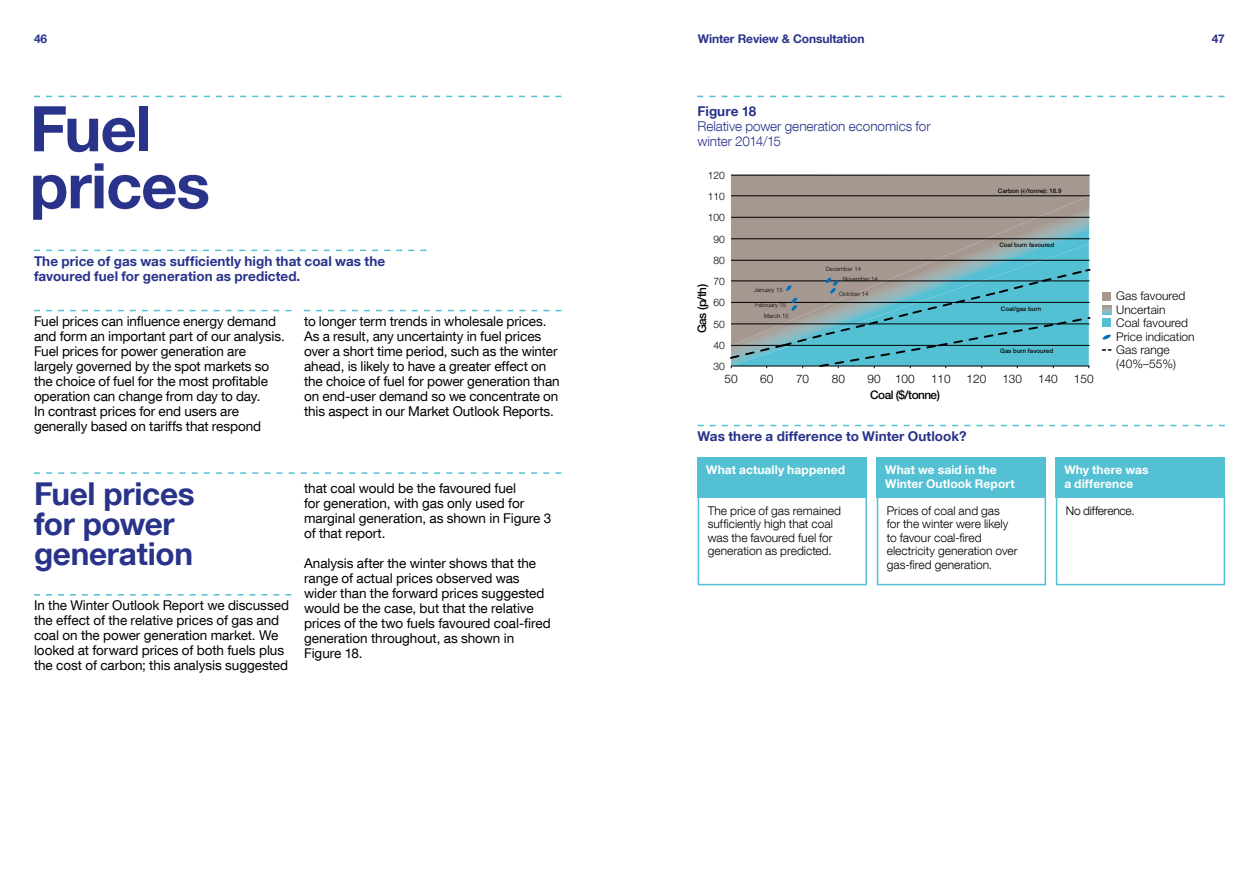
<style>
.page{position:relative;width:1259px;height:893px;background:#fff}
.page>*{position:absolute;margin:0;border:0;box-sizing:border-box;transform-origin:0 0}
.t1{font:700 63px/57px "Helvetica Neue LT Com";letter-spacing:-.015em;color:#29338a}
.t2{font:700 31.5px/30px "Helvetica Neue LT Com";letter-spacing:-.01em;color:#29338a}
.t3{font:13.5px/15px "Helvetica Neue LT Com";letter-spacing:-.005em;color:#000}
.t4{font:700 13.5px/15px "Helvetica Neue LT Com";letter-spacing:.005em;color:#29338a}
.t5{font:300 13.5px/15px "Helvetica Neue LT Com";letter-spacing:-.005em;color:#29338a}
.t6{font:300 12px/13.5px "Helvetica Neue LT Com";color:#000}
.t7{font:700 12px/13.5px "Helvetica Neue LT Com";letter-spacing:.01em;color:#fff}
.t8{font:300 12px/13.5px "Helvetica Neue";color:#000}
.t9{font:700 12px "Helvetica Neue LT Com";letter-spacing:-.01em;color:#29338a}
.t10{font:300 12px "Helvetica Neue LT Com";letter-spacing:-.02em;color:#000}
.t11{font:300 11.85px "Helvetica Neue";color:#000}
.t12{font:500 11.85px "Helvetica Neue";letter-spacing:-.045em;color:#000}
.t13{font:300 10.35px "Helvetica Neue";color:#000}
.t14{font:500 6.15px "Helvetica Neue";color:#080502}
.t15{font:300 6px/9.4px "Helvetica Neue";color:#080502}
</style>
<div class="page">
<svg style="left:697px;top:96px;width:527px;height:1px"></svg>
<svg style="left:34px;top:96px;width:527px;height:1px"></svg>
<svg style="left:34px;top:250px;width:392px;height:1px"></svg>
<div style="left:731px;top:176px;width:358px;height:19px;background:#a59890"></div>
<svg style="left:731px;top:196px;width:358px;height:48px;background:#a09791"></svg>
<svg style="left:1102px;top:349px;width:9px;height:2px"></svg>
<div style="left:1102px;top:292px;width:9px;height:9px;background:#a59890"></div>
<svg style="left:1102px;top:306px;width:9px;height:8px"></svg>
<div style="left:1102px;top:319px;width:9px;height:8px;background:#54c0d3"></div>
<hr style="left:731px;top:175px;width:358px;height:1px;background:#000">
<hr style="left:731px;top:195px;width:358px;height:1px;background:#000">
<hr style="left:731px;top:217px;width:358px;height:1px;background:#000">
<hr style="left:731px;top:238px;width:358px;height:1px;background:#000">
<svg style="left:1022px;top:189px;width:3px;height:4px"></svg>
<svg style="left:1102px;top:334px;width:9px;height:6px"></svg>
<svg style="left:730px;top:244px;width:361px;height:124px;background:#71a7af"></svg>
<div style="left:697px;top:457px;width:170px;height:40px;background:#54c0d3"></div>
<div style="left:876px;top:457px;width:170px;height:40px;background:#54c0d3"></div>
<div style="left:1055px;top:457px;width:170px;height:40px;background:#54c0d3"></div>
<div style="left:697px;top:496px;width:170px;height:89px;border:2px solid #54c0d3"></div>
<div style="left:876px;top:496px;width:170px;height:89px;border:2px solid #54c0d3"></div>
<div style="left:1055px;top:496px;width:170px;height:89px;border:2px solid #54c0d3"></div>
<svg style="left:34px;top:310px;width:257px;height:1px"></svg>
<svg style="left:304px;top:310px;width:257px;height:1px"></svg>
<svg style="left:34px;top:594px;width:257px;height:2px"></svg>
<svg style="left:34px;top:472px;width:527px;height:2px"></svg>
<svg style="left:697px;top:425px;width:528px;height:1px"></svg>
<p class="t9" style="left:34px;top:31px;width:15px">46</p>
<p class="t9" style="left:698px;top:31px;width:168px">Winter Review &amp; Consultation</p>
<p class="t9" style="left:1211px;top:31px;width:15px">47</p>
<h1 class="t1" style="left:30px;top:98px;width:182px">Fuel prices</h1>
<p class="t4" style="left:34px;top:253px;width:353px">The price of gas was sufficiently high that coal was the favoured fuel for generation as predicted.</p>
<p class="t3" style="left:34px;top:313px;width:252px">Fuel prices can influence energy demand and form an important part of our analysis.<br>Fuel prices for power generation are largely governed by the spot markets so the choice of fuel for the most profitable operation can change from day to day.<br>In contrast prices for end users are generally based on tariffs that respond</p>
<p class="t3" style="left:304px;top:313px;width:257px">to longer term trends in wholesale prices.<br>As a result, any uncertainty in fuel prices over a short time period, such as the winter ahead, is likely to have a greater effect on the choice of fuel for power generation than on end-user demand so we concentrate on this aspect in our Market Outlook Reports.</p>
<h2 class="t2" style="left:34px;top:478px;width:162px">Fuel prices for power generation</h2>
<p class="t3" style="left:34px;top:598px;width:256px">In the Winter Outlook Report we discussed the effect of the relative prices of gas and coal on the power generation market. We looked at forward prices of both fuels plus the cost of carbon; this analysis suggested</p>
<p class="t3" style="left:304px;top:480px;width:249px">that coal would be the favoured fuel<br>for generation, with gas only used for marginal generation, as shown in Figure 3 of that report.</p>
<p class="t3" style="left:304px;top:555px;width:248px">Analysis after the winter shows that the range of actual prices observed was wider than the forward prices suggested would be the case, but that the relative prices of the two fuels favoured coal-fired generation throughout, as shown in Figure 18.</p>
<p class="t4" style="left:697px;top:103px;width:60px">Figure 18</p>
<p class="t5" style="left:697px;top:118px;width:234px">Relative power generation economics for winter 2014/15</p>
<p class="t13" style="left:707px;top:169px;width:19px">120</p>
<p class="t13" style="left:707px;top:190px;width:19px">110</p>
<p class="t13" style="left:707px;top:211px;width:19px">100</p>
<p class="t13" style="left:713px;top:233px;width:13px">90</p>
<p class="t13" style="left:713px;top:254px;width:13px">80</p>
<p class="t13" style="left:713px;top:275px;width:13px">70</p>
<p class="t12" style="left:695px;top:333px;width:50px;rotate:-90deg">Gas (p/th)</p>
<p class="t13" style="left:713px;top:296px;width:13px">60</p>
<p class="t13" style="left:713px;top:318px;width:13px">50</p>
<p class="t13" style="left:713px;top:339px;width:13px">40</p>
<p class="t15" style="left:754px;top:285px;width:30px">January 15</p>
<p class="t15" style="left:764px;top:299px;width:26px;line-height:10.8px;text-indent:-9px">February 15<br>March 15</p>
<p class="t15" style="left:842px;top:264px;width:37px;text-indent:-17px">December 14<br>November 14</p>
<p class="t15" style="left:839px;top:289px;width:31px">October 14</p>
<p class="t14" style="left:998px;top:187px;width:65px">Carbon ( /tonne): 18.9</p>
<p class="t14" style="left:999px;top:241px;width:56px">Coal burn favoured</p>
<p class="t14" style="left:1001px;top:305px;width:42px">Coal/gas burn</p>
<p class="t14" style="left:1000px;top:347px;width:54px">Gas burn favoured</p>
<p class="t8" style="left:1116px;top:289px;width:80px">Gas favoured<br>Uncertain<br>Coal favoured<br>Price indication<br>Gas range</p>
<p class="t13" style="left:713px;top:360px;width:13px">30</p>
<p class="t8" style="left:1116px;top:357px;width:61px">(40%–55%)</p>
<p class="t11" style="left:724px;top:371px;width:15px">50</p>
<p class="t11" style="left:760px;top:371px;width:15px">60</p>
<p class="t11" style="left:796px;top:371px;width:15px">70</p>
<p class="t11" style="left:832px;top:371px;width:15px">80</p>
<p class="t11" style="left:867px;top:371px;width:49px">90 100</p>
<p class="t11" style="left:931px;top:371px;width:21px">110</p>
<p class="t11" style="left:966px;top:371px;width:21px">120</p>
<p class="t11" style="left:1002px;top:371px;width:21px">130</p>
<p class="t11" style="left:1038px;top:371px;width:21px">140</p>
<p class="t11" style="left:1074px;top:371px;width:21px">150</p>
<p class="t12" style="left:870px;top:388px;width:71px">Coal ($/tonne)</p>
<p class="t4" style="left:697px;top:428px;width:271px">Was there a difference to Winter Outlook?</p>
<p class="t7" style="left:706px;top:463px;width:140px">What actually happened</p>
<p class="t7" style="left:885px;top:463px;width:131px">What we said in the<br>Winter Outlook Report</p>
<p class="t7" style="left:1064px;top:463px;width:86px">Why there was a difference</p>
<p class="t6" style="left:707px;top:504px;width:135px">The price of gas remained sufficiently high that coal was the favoured fuel for generation as predicted.</p>
<p class="t6" style="left:886px;top:504px;width:132px">Prices of coal and gas<br>for the winter were likely to favour coal-fired electricity generation over gas-fired generation.</p>
<p class="t10" style="left:1066px;top:503px;width:70px">No difference.</p>
</div>
